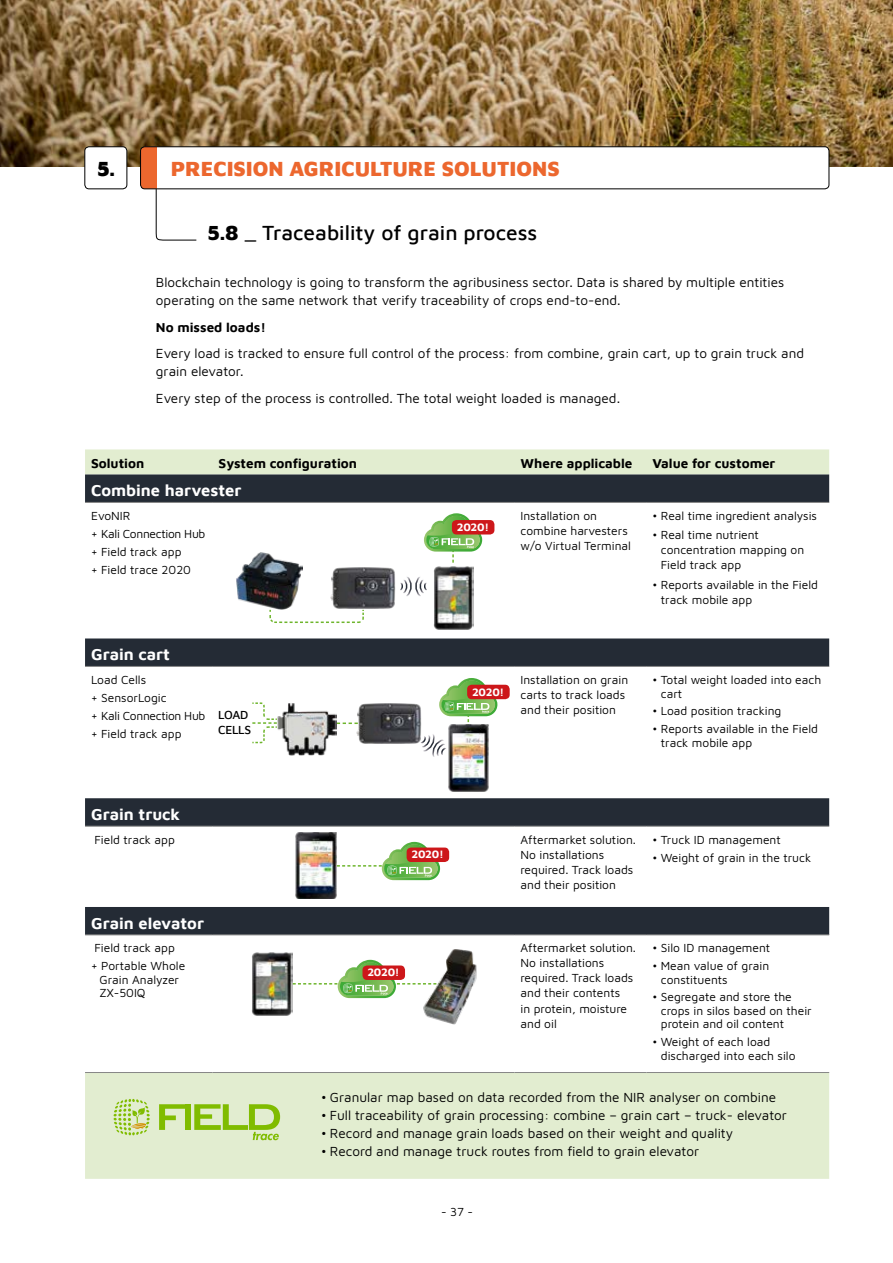
<style>
.page{position:relative;width:893px;height:1263px;background:#fff}
.page>*{position:absolute;margin:0;border:0;box-sizing:border-box;transform-origin:0 0}
.t1{font:500 21px "Maven Pro";color:#000}
.t2{font:900 21px "Maven Pro";color:#ec672e}
.t3{font:900 21px "Maven Pro";color:#000}
.t4{font:700 16.5px "Maven Pro";color:#fff}
.t5{font:13.5px/18px "Maven Pro";color:#000}
.t6{font:700 13.5px "Maven Pro";color:#000}
.t7{font:12px/15px "Maven Pro";color:#000}
.t8{font:500 12px/15px "Maven Pro";letter-spacing:-.025em;color:#000}
.t9{font:700 11.25px "Maven Pro";letter-spacing:-.025em;color:#fff}
.t10{font:700 8.7px "Futura Std";color:#fff}
.s1{font-weight:800}
</style>
<div class="page">
<img style="left:0;top:0;width:893px;height:167px">
<div style="left:141px;top:147px;width:688px;height:42px;background:#fff;border-radius:4px"></div>
<div style="left:141px;top:147px;width:15px;height:42px;background:#ec672e"></div>
<div style="left:140px;top:147px;width:689px;height:42px;border:1px solid #000;border-radius:4px"></div>
<div style="left:85px;top:147px;width:42px;height:42px;background:#fff;border-radius:4px"></div>
<div style="left:85px;top:147px;width:42px;height:42px;border:1px solid #000;border-radius:4px"></div>
<svg style="left:156px;top:189px;width:41px;height:52px"></svg>
<svg style="left:85px;top:449px;width:744px;height:730px;fill:#e2edd0"></svg>
<svg style="left:85px;top:474px;width:744px;height:461px"></svg>
<hr style="left:85px;top:1072px;width:128px;height:1px;background:#878787">
<hr style="left:213px;top:1072px;width:301px;height:1px;background:#878787">
<hr style="left:514px;top:1072px;width:132px;height:1px;background:#878787">
<hr style="left:646px;top:1072px;width:183px;height:1px;background:#878787">
<hr style="left:85px;top:502px;width:128px;height:1px;background:#878787">
<hr style="left:213px;top:502px;width:301px;height:1px;background:#878787">
<hr style="left:514px;top:502px;width:132px;height:1px;background:#878787">
<hr style="left:646px;top:502px;width:183px;height:1px;background:#878787">
<hr style="left:85px;top:666px;width:128px;height:1px;background:#878787">
<hr style="left:213px;top:666px;width:301px;height:1px;background:#878787">
<hr style="left:514px;top:666px;width:132px;height:1px;background:#878787">
<hr style="left:646px;top:666px;width:183px;height:1px;background:#878787">
<hr style="left:85px;top:826px;width:128px;height:1px;background:#878787">
<hr style="left:213px;top:826px;width:301px;height:1px;background:#878787">
<hr style="left:514px;top:826px;width:132px;height:1px;background:#878787">
<hr style="left:646px;top:826px;width:183px;height:1px;background:#878787">
<hr style="left:85px;top:935px;width:128px;height:1px;background:#878787">
<hr style="left:213px;top:935px;width:301px;height:1px;background:#878787">
<hr style="left:514px;top:935px;width:132px;height:1px;background:#878787">
<hr style="left:646px;top:935px;width:183px;height:1px;background:#878787">
<svg style="left:159px;top:1104px;width:26px;height:26px"></svg>
<div style="left:185px;top:1104px;width:6px;height:26px;background:#80bc00"></div>
<svg style="left:194px;top:1104px;width:86px;height:36px;background:#bcda80"></svg>
<svg style="left:114px;top:1099px;width:36px;height:36px"></svg>
<svg style="left:269px;top:608px;width:96px;height:16px"></svg>
<svg style="left:424px;top:513px;width:58px;height:50px"></svg>
<img style="left:330px;top:565px;width:67px;height:44px">
<img style="left:432px;top:564px;width:42px;height:67px">
<img style="left:236px;top:552px;width:67px;height:57px">
<svg style="left:399px;top:574px;width:29px;height:24px"></svg>
<div style="left:452px;top:520px;width:42px;height:14px;background:#cd171a;border-radius:4px"></div>
<svg style="left:251px;top:702px;width:26px;height:42px"></svg>
<img style="left:357px;top:701px;width:62px;height:44px">
<img style="left:447px;top:759px;width:42px;height:32px">
<img style="left:419px;top:678px;width:78px;height:81px">
<div style="left:467px;top:685px;width:43px;height:14px;background:#cd171a;border-radius:4px"></div>
<svg style="left:337px;top:722px;width:21px;height:2px"></svg>
<img style="left:277px;top:701px;width:60px;height:56px">
<svg style="left:337px;top:842px;width:103px;height:38px"></svg>
<img style="left:295px;top:832px;width:42px;height:67px">
<div style="left:407px;top:847px;width:42px;height:15px;background:#cd171a;border-radius:4px"></div>
<svg style="left:293px;top:960px;width:125px;height:38px"></svg>
<img style="left:251px;top:950px;width:42px;height:67px">
<div style="left:362px;top:965px;width:43px;height:15px;background:#cd171a;border-radius:4px"></div>
<img style="left:418px;top:948px;width:68px;height:77px">
<h1 class="t3" style="left:97px;top:153px;width:20px">5.</h1>
<h1 class="t2" style="left:171px;top:153px;width:390px">PRECISION AGRICULTURE SOLUTIONS</h1>
<h1 class="t1" style="left:207px;top:218px;width:332px"><span class="s1">5.8</span> _ Traceability of grain process</h1>
<p class="t5" style="left:156px;top:273px;width:630px">Blockchain technology is going to transform the agribusiness sector. Data is shared by multiple entities operating on the same network that verify traceability of crops end-to-end.</p>
<p class="t6" style="left:156px;top:317px;width:112px">No missed loads!</p>
<p class="t5" style="left:156px;top:344px;width:650px">Every load is tracked to ensure full control of the process: from combine, grain cart, up to grain truck and grain elevator.</p>
<p class="t5" style="left:156px;top:388px;width:466px">Every step of the process is controlled. The total weight loaded is managed.</p>
<p class="t6" style="left:91px;top:454px;width:55px">Solution</p>
<p class="t6" style="left:219px;top:454px;width:140px">System configuration</p>
<p class="t6" style="left:520px;top:454px;width:113px">Where applicable</p>
<p class="t6" style="left:652px;top:454px;width:125px">Value for customer</p>
<h2 class="t4" style="left:91px;top:479px;width:152px">Combine harvester</h2>
<p class="t7" style="left:91px;top:506px;width:116px;line-height:18px">EvoNIR<br>+ Kali Connection Hub + Field track app<br>+ Field trace 2020</p>
<p class="t7" style="left:520px;top:508px;width:112px">Installation on combine harvesters w/o Virtual Terminal</p>
<p class="t7" style="left:652px;top:508px;width:166px">• Real time ingredient analysis</p>
<p class="t10" style="left:436px;top:523px;width:54px">CLOUD<sup>2020!</sup></p>
<p class="t7" style="left:661px;top:527px;width:145px;text-indent:-9px">• Real time nutrient concentration mapping on<br>Field track app</p>
<p class="t7" style="left:661px;top:576px;width:159px;text-indent:-9px">• Reports available in the Field track mobile app</p>
<h2 class="t4" style="left:91px;top:643px;width:81px">Grain cart</h2>
<p class="t7" style="left:91px;top:670px;width:116px;line-height:18px">Load Cells<br>+ SensorLogic<br>+ Kali Connection Hub + Field track app</p>
<p class="t7" style="left:520px;top:672px;width:109px">Installation on grain carts to track loads and their position</p>
<p class="t7" style="left:661px;top:672px;width:162px;line-height:13.5px;text-indent:-9px">• Total weight loaded into each cart</p>
<p class="t10" style="left:451px;top:688px;width:54px">CLOUD<sup>2020!</sup></p>
<p class="t7" style="left:652px;top:703px;width:130px">• Load position tracking</p>
<p class="t7" style="left:661px;top:721px;width:159px;line-height:13.5px;text-indent:-9px">• Reports available in the Field track mobile app</p>
<p class="t8" style="left:218px;top:707px;width:34px">LOAD<br>CELLS</p>
<h2 class="t4" style="left:91px;top:803px;width:91px">Grain truck</h2>
<p class="t7" style="left:95px;top:831px;width:82px">Field track app</p>
<p class="t7" style="left:520px;top:831px;width:117px">Aftermarket solution.<br>No installations required. Track loads and their position</p>
<p class="t7" style="left:652px;top:831px;width:130px">• Truck ID management</p>
<p class="t9" style="left:412px;top:846px;width:34px">2020!</p>
<p class="t7" style="left:652px;top:849px;width:160px">• Weight of grain in the truck</p>
<h2 class="t4" style="left:91px;top:911px;width:115px">Grain elevator</h2>
<p class="t7" style="left:91px;top:939px;width:96px;line-height:17.7px">Field track app<br>+ Portable Whole</p>
<p class="t7" style="left:100px;top:972px;width:81px;line-height:13.5px">Grain Analyzer<br>ZX-50IQ</p>
<p class="t7" style="left:520px;top:940px;width:117px">Aftermarket solution.<br>No installations required. Track loads and their contents<br>in protein, moisture and oil</p>
<p class="t7" style="left:652px;top:940px;width:119px">• Silo ID management</p>
<p class="t7" style="left:661px;top:958px;width:110px;line-height:13.5px;text-indent:-9px">• Mean value of grain constituents</p>
<p class="t7" style="left:661px;top:990px;width:152px;line-height:13.5px;text-indent:-9px">• Segregate and store the crops in silos based on their protein and oil content</p>
<p class="t7" style="left:661px;top:1034px;width:136px;line-height:13.5px;text-indent:-9px">• Weight of each load discharged into each silo</p>
<p class="t5" style="left:321px;top:1087px;width:456px">• Granular map based on data recorded from the NIR analyser on combine</p>
<p class="t5" style="left:321px;top:1105px;width:467px">• Full traceability of grain processing: combine – grain cart – truck- elevator</p>
<p class="t5" style="left:321px;top:1123px;width:413px">• Record and manage grain loads based on their weight and quality</p>
<p class="t5" style="left:321px;top:1141px;width:379px">• Record and manage truck routes from field to grain elevator</p>
<p class="t9" style="left:367px;top:964px;width:34px">2020!</p>
<p class="t7" style="left:441px;top:1203px;width:33px">- 37 -</p>
</div>
